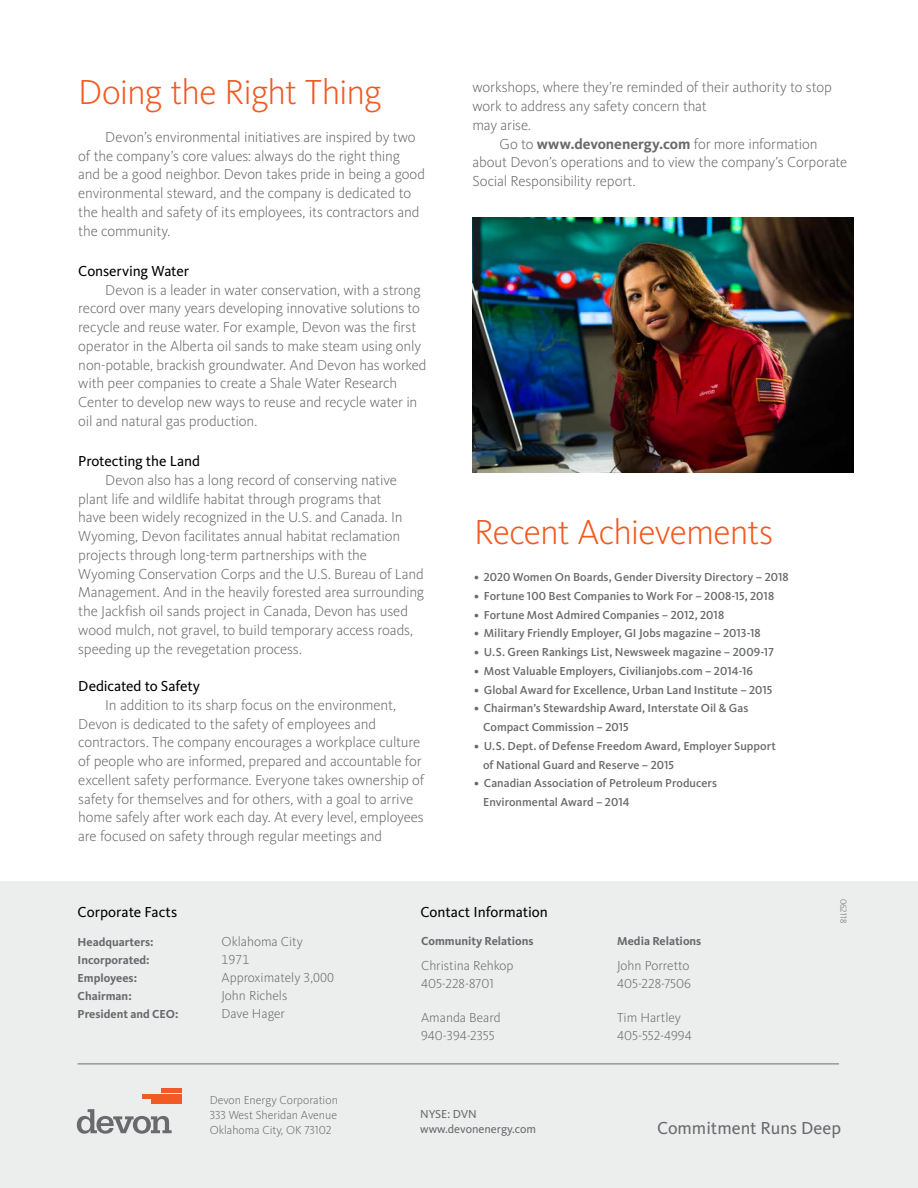
<style>
.page{position:relative;width:918px;height:1188px;background:#fff}
.page>*{position:absolute;margin:0;border:0;box-sizing:border-box;transform-origin:0 0}
.t1{font:300 36px "Kievit OT";letter-spacing:-.025em;color:#f15a22}
.t2{font:18px "Kievit OT";color:#696a6d}
.t3{font:300 15px/18.8px "Kievit OT";letter-spacing:-.015em;color:#696a6d}
.t4{font:15px "Kievit OT";letter-spacing:-.005em;color:#000}
.t5{font:300 13.5px/18px "Kievit OT";color:#696a6d}
.t6{font:500 12px/18.8px "Kievit OT";color:#696a6d}
.t7{font:700 12px "Kievit OT";color:#696a6d}
.t8{font:300 12px/15px "Kievit OT";color:#696a6d;text-align:justify}
.t9{font:12px/15px "Kievit OT";color:#696a6d}
.t10{font:300 9px "Kievit OT";color:#696a6d}
.s1{font-weight:700}
</style>
<div class="page">
<div style="left:0;top:881px;width:918px;height:307px;background:#eceded"></div>
<svg style="left:77px;top:1109px;width:95px;height:25px"></svg>
<hr style="left:151px;top:1100px;width:30px;height:4px;background:#f15a22">
<hr style="left:161px;top:1088px;width:20px;height:4px;background:#f15a22">
<hr style="left:142px;top:1094px;width:39px;height:4px;background:#f15a22">
<hr style="left:78px;top:1063px;width:761px;height:1px;background:#7c7d80">
<img style="left:473px;top:218px;width:380px;height:254px">
<h1 class="t1" style="left:78px;top:72px;width:305px">Doing the Right Thing</h1>
<p class="t3" style="left:78px;top:128px;width:348px;text-indent:27px">Devon’s environmental initiatives are inspired by two of the company’s core values: always do the right thing and be a good neighbor. Devon takes pride in being a good environmental steward, and the company is dedicated to the health and safety of its employees, its contractors and the community.</p>
<p class="t4" style="left:78px;top:262px;width:112px">Conserving Water</p>
<p class="t3" style="left:78px;top:281px;width:350px;text-indent:27px">Devon is a leader in water conservation, with a strong record over many years developing innovative solutions to recycle and reuse water. For example, Devon was the first operator in the Alberta oil sands to make steam using only non-potable, brackish groundwater. And Devon has worked with peer companies to create a Shale Water Research Center to develop new ways to reuse and recycle water in oil and natural gas production.</p>
<p class="t4" style="left:78px;top:453px;width:123px">Protecting the Land</p>
<p class="t3" style="left:78px;top:471px;width:348px;text-indent:27px">Devon also has a long record of conserving native plant life and wildlife habitat through programs that<br>have been widely recognized in the U.S. and Canada. In Wyoming, Devon facilitates annual habitat reclamation projects through long-term partnerships with the Wyoming Conservation Corps and the U.S. Bureau of Land Management. And in the heavily forested area surrounding the Jackfish oil sands project in Canada, Devon has used wood mulch, not gravel, to build temporary access roads, speeding up the revegetation process.</p>
<p class="t4" style="left:78px;top:678px;width:123px">Dedicated to Safety</p>
<p class="t3" style="left:78px;top:696px;width:347px;text-indent:27px">In addition to its sharp focus on the environment, Devon is dedicated to the safety of employees and contractors. The company encourages a workplace culture of people who are informed, prepared and accountable for excellent safety performance. Everyone takes ownership of safety for themselves and for others, with a goal to arrive home safely after work each day. At every level, employees are focused on safety through regular meetings and</p>
<p class="t3" style="left:472px;top:78px;width:361px">workshops, where they’re reminded of their authority to stop work to address any safety concern that<br>may arise.</p>
<p class="t3" style="left:473px;top:135px;width:376px;text-indent:27px">Go to <span class="s1">www.devonenergy.com</span> for more information about Devon’s operations and to view the company’s Corporate<br>Social Responsibility report.</p>
<h1 class="t1" style="left:474px;top:512px;width:301px">Recent Achievements</h1>
<p class="t6" style="left:474px;top:568px;width:316px">• 2020 Women On Boards, Gender Diversity Directory – 2018</p>
<p class="t6" style="left:474px;top:587px;width:302px">• Fortune 100 Best Companies to Work For – 2008-15, 2018</p>
<p class="t6" style="left:474px;top:605px;width:252px">• Fortune Most Admired Companies – 2012, 2018</p>
<p class="t6" style="left:474px;top:624px;width:288px">• Military Friendly Employer, GI Jobs magazine – 2013-18</p>
<p class="t6" style="left:474px;top:643px;width:301px">• U.S. Green Rankings List, Newsweek magazine – 2009-17</p>
<p class="t6" style="left:474px;top:662px;width:280px">• Most Valuable Employers, Civilianjobs.com – 2014-16</p>
<p class="t6" style="left:474px;top:680px;width:300px">• Global Award for Excellence, Urban Land Institute – 2015</p>
<p class="t6" style="left:483px;top:699px;width:267px;text-indent:-9px">• Chairman’s Stewardship Award, Interstate Oil &amp; Gas<br>Compact Commission – 2015</p>
<p class="t6" style="left:483px;top:737px;width:294px;text-indent:-9px">• U.S. Dept. of Defense Freedom Award, Employer Support of National Guard and Reserve – 2015</p>
<p class="t6" style="left:483px;top:774px;width:235px;text-indent:-9px">• Canadian Association of Petroleum Producers<br>Environmental Award – 2014</p>
<p class="t4" style="left:78px;top:904px;width:101px">Corporate Facts</p>
<p class="t7" style="left:78px;top:935px;width:77px">Headquarters:</p>
<p class="t5" style="left:222px;top:933px;width:83px">Oklahoma City</p>
<p class="t7" style="left:78px;top:953px;width:74px">Incorporated:</p>
<p class="t5" style="left:222px;top:951px;width:29px">1971</p>
<p class="t7" style="left:78px;top:971px;width:61px">Employees:</p>
<p class="t5" style="left:222px;top:969px;width:114px">Approximately 3,000</p>
<p class="t7" style="left:78px;top:989px;width:56px">Chairman:</p>
<p class="t5" style="left:222px;top:987px;width:67px">John Richels</p>
<p class="t7" style="left:78px;top:1007px;width:102px">President and CEO:</p>
<p class="t5" style="left:222px;top:1005px;width:65px">Dave Hager</p>
<p class="t8" style="left:210px;top:1093px;width:130px">Devon Energy Corporation 333 West Sheridan Avenue Oklahoma City, OK 73102</p>
<p class="t4" style="left:420px;top:904px;width:129px">Contact Information</p>
<p class="t7" style="left:421px;top:934px;width:114px">Community Relations</p>
<p class="t5" style="left:421px;top:956px;width:94px">Christina Rehkop<br>405-228-8701</p>
<p class="t5" style="left:421px;top:1009px;width:81px">Amanda Beard<br>940-394-2355</p>
<p class="t9" style="left:420px;top:1106px;width:117px">NYSE: DVN www.devonenergy.com</p>
<p class="t7" style="left:617px;top:934px;width:86px">Media Relations</p>
<p class="t5" style="left:617px;top:956px;width:75px">John Porretto<br>405-228-7506</p>
<p class="t5" style="left:617px;top:1009px;width:76px">Tim Hartley<br>405-552-4994</p>
<p class="t10" style="left:849px;top:898px;width:26px;rotate:90deg">062118</p>
<p class="t2" style="left:657px;top:1118px;width:186px">Commitment Runs Deep</p>
</div>
